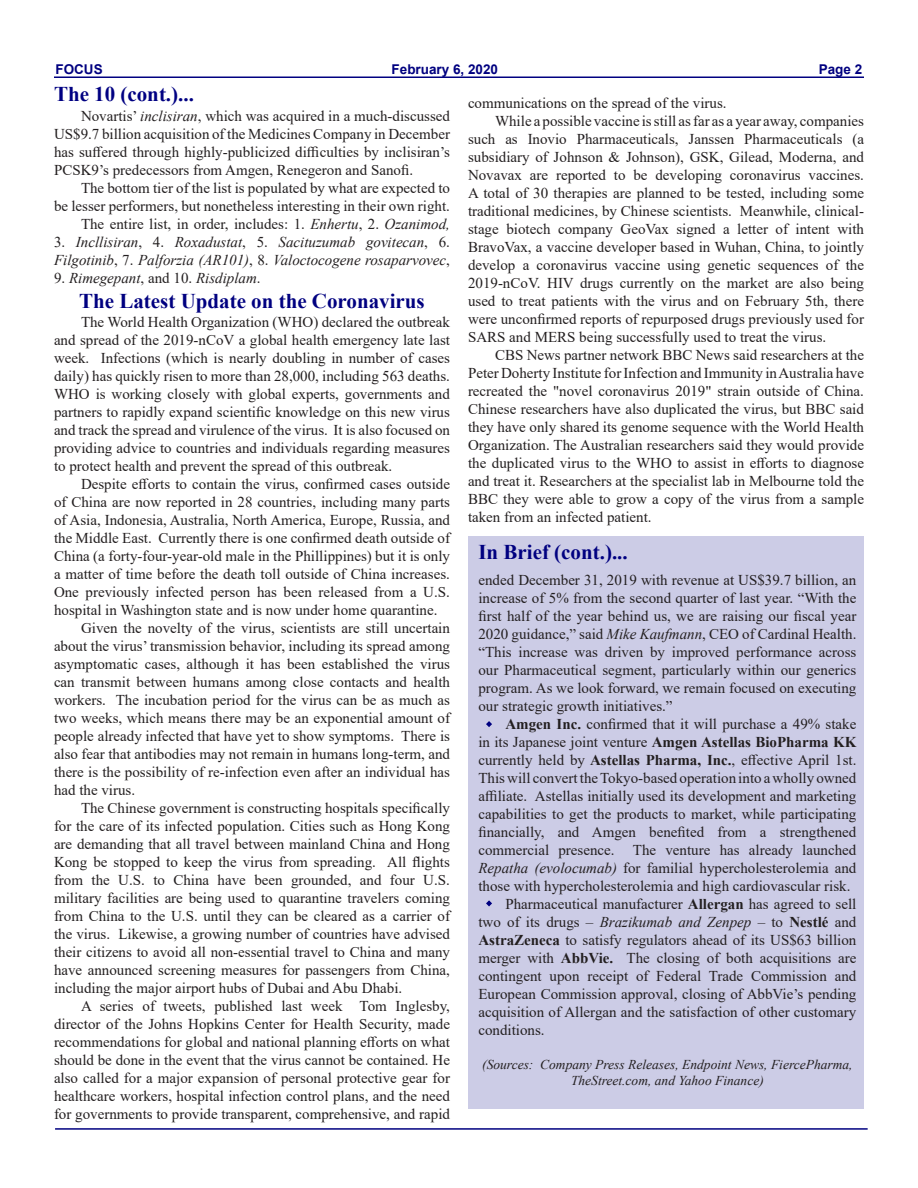
<style>
.page{position:relative;width:918px;height:1188px;background:#fff}
.page>*{position:absolute;margin:0;border:0;box-sizing:border-box;transform-origin:0 0}
.t1{font:700 21px "Times New Roman";color:#000080}
.t2{font:700 21px "Times New Roman";color:#000082}
.t3{font:15px/18px "Times New Roman";color:#231f20;text-align:justify}
.t4{font:italic 15px/18px "Times New Roman";color:#231f20}
.t5{font:italic 13.5px/16.2px "Times New Roman";color:#231f20;text-align:center}
.t6{font:700 13.5px "Arial";color:#000080}
.s1{font-style:italic}
.s2{font-style:normal}
.s3{font-weight:700}
</style>
<div class="page">
<div style="left:468px;top:536px;width:396px;height:573px;background:#cccce6"></div>
<hr style="left:54px;top:76px;width:810px;height:2px;background:#000080">
<hr style="left:55px;top:1128px;width:813px;height:2px;background:#000080">
<hr style="left:54px;top:1187px;width:810px;height:1px;background:#000080">
<svg style="left:486px;top:900px;width:6px;height:7px"></svg>
<svg style="left:486px;top:721px;width:6px;height:6px"></svg>
<p class="t6" style="left:56px;top:59px;width:49px">FOCUS</p>
<p class="t6" style="left:392px;top:59px;width:108px">February 6, 2020</p>
<p class="t6" style="left:819px;top:59px;width:45px">Page 2</p>
<p class="t2" style="left:54px;top:79px;width:141px">The 10 (cont.)...</p>
<p class="t3" style="left:54px;top:107px;width:398px;text-indent:27px">Novartis’ <span class="s1">inclisiran</span>, which was acquired in a much-discussed US$9.7 billion acquisition of the Medicines Company in December has suffered through highly-publicized difficulties by inclisiran’s PCSK9’s predecessors from Amgen, Renegeron and Sanofi.</p>
<p class="t3" style="left:54px;top:179px;width:398px;text-align:right">The bottom tier of the list is populated by what are expected to<br>be lesser performers, but nonetheless interesting in their own right.</p>
<p class="t3" style="left:81px;top:215px;width:370px">The entire list, in order, includes: 1. <span class="s1">Enhertu</span>, 2. <span class="s1">Ozanimod,</span></p>
<p class="t4" style="left:54px;top:233px;width:397px"><span class="s2">3.</span> Incllisiran<span class="s2">, 4.</span> Roxadustat<span class="s2">, 5.</span> Sacituzumab govitecan<span class="s2">, 6.<br></span>Filgotinib<span class="s2">, 7.</span> Palforzia (AR101)<span class="s2">, 8.</span> Valoctocogene rosaparvovec<span class="s2">,</span></p>
<p class="t4" style="left:54px;top:269px;width:208px"><span class="s2">9.</span> Rimegepant<span class="s2">, and 10.</span> Risdiplam<span class="s2">.</span></p>
<p class="t1" style="left:79px;top:286px;width:347px">The Latest Update on the Coronavirus</p>
<p class="t3" style="left:54px;top:312px;width:398px;text-indent:27px">The World Health Organization (WHO) declared the outbreak and spread of the 2019-nCoV a global health emergency late last week. Infections (which is nearly doubling in number of cases daily) has quickly risen to more than 28,000, including 563 deaths.<br>WHO is working closely with global experts, governments and partners to rapidly expand scientific knowledge on this new virus and track the spread and virulence of the virus. It is also focused on providing advice to countries and individuals regarding measures to protect health and prevent the spread of this outbreak.</p>
<p class="t3" style="left:54px;top:474px;width:398px;text-indent:27px">Despite efforts to contain the virus, confirmed cases outside of China are now reported in 28 countries, including many parts of Asia, Indonesia, Australia, North America, Europe, Russia, and the Middle East. Currently there is one confirmed death outside of China (a forty-four-year-old male in the Phillippines) but it is only a matter of time before the death toll outside of China increases.<br>One previously infected person has been released from a U.S. hospital in Washington state and is now under home quarantine.</p>
<p class="t3" style="left:54px;top:618px;width:398px;text-indent:27px">Given the novelty of the virus, scientists are still uncertain about the virus’ transmission behavior, including its spread among asymptomatic cases, although it has been established the virus can transmit between humans among close contacts and health workers. The incubation period for the virus can be as much as two weeks, which means there may be an exponential amount of people already infected that have yet to show symptoms. There is also fear that antibodies may not remain in humans long-term, and there is the possibility of re-infection even after an individual has had the virus.</p>
<p class="t3" style="left:54px;top:798px;width:398px;text-indent:27px">The Chinese government is constructing hospitals specifically for the care of its infected population. Cities such as Hong Kong are demanding that all travel between mainland China and Hong Kong be stopped to keep the virus from spreading. All flights from the U.S. to China have been grounded, and four U.S. military facilities are being used to quarantine travelers coming from China to the U.S. until they can be cleared as a carrier of the virus. Likewise, a growing number of countries have advised their citizens to avoid all non-essential travel to China and many have announced screening measures for passengers from China, including the major airport hubs of Dubai and Abu Dhabi.</p>
<p class="t3" style="left:54px;top:996px;width:398px;text-indent:27px">A series of tweets, published last week Tom Inglesby, director of the Johns Hopkins Center for Health Security, made recommendations for global and national planning efforts on what should be done in the event that the virus cannot be contained. He also called for a major expansion of personal protective gear for healthcare workers, hospital infection control plans, and the need for governments to provide transparent, comprehensive, and rapid</p>
<p class="t3" style="left:468px;top:93px;width:260px">communications on the spread of the virus.</p>
<p class="t3" style="left:468px;top:111px;width:398px;text-indent:27px">While a possible vaccine is still as far as a year away, companies such as Inovio Pharmaceuticals, Janssen Pharmaceuticals (a subsidiary of Johnson &amp; Johnson), GSK, Gilead, Moderna, and Novavax are reported to be developing coronavirus vaccines.<br>A total of 30 therapies are planned to be tested, including some traditional medicines, by Chinese scientists. Meanwhile, clinical&shy;stage biotech company GeoVax signed a letter of intent with BravoVax, a vaccine developer based in Wuhan, China, to jointly develop a coronavirus vaccine using genetic sequences of the 2019-nCoV. HIV drugs currently on the market are also being used to treat patients with the virus and on February 5th, there were unconfirmed reports of repurposed drugs previously used for SARS and MERS being successfully used to treat the virus.</p>
<p class="t3" style="left:468px;top:345px;width:398px;text-indent:27px">CBS News partner network BBC News said researchers at the Peter Doherty Institute for Infection and Immunity in Australia have recreated the "novel coronavirus 2019" strain outside of China.<br>Chinese researchers have also duplicated the virus, but BBC said they have only shared its genome sequence with the World Health Organization. The Australian researchers said they would provide the duplicated virus to the WHO to assist in efforts to diagnose and treat it. Researchers at the specialist lab in Melbourne told the BBC they were able to grow a copy of the virus from a sample taken from an infected patient.</p>
<p class="t1" style="left:478px;top:537px;width:151px">In Brief (cont.)...</p>
<p class="t3" style="left:478px;top:570px;width:380px">ended December 31, 2019 with revenue at US$39.7 billion, an increase of 5% from the second quarter of last year. “With the first half of the year behind us, we are raising our fiscal year 2020 guidance,” said <span class="s1">Mike Kaufmann</span>, CEO of Cardinal Health. “This increase was driven by improved performance across our Pharmaceutical segment, particularly within our generics program. As we look forward, we remain focused on executing our strategic growth initiatives.”</p>
<p class="t3" style="left:478px;top:714px;width:380px;text-indent:27px"><span class="s3">Amgen Inc.</span> confirmed that it will purchase a 49% stake in its Japanese joint venture <span class="s3">Amgen Astellas BioPharma KK </span>currently held by <span class="s3">Astellas Pharma, Inc.</span>, effective April 1st.<br>This will convert the Tokyo-based operation into a wholly owned affiliate. Astellas initially used its development and marketing capabilities to get the products to market, while participating financially, and Amgen benefited from a strengthened commercial presence. The venture has already launched <span class="s1">Repatha (evolocumab)</span> for familial hypercholesterolemia and those with hypercholesterolemia and high cardiovascular risk.</p>
<p class="t3" style="left:478px;top:894px;width:380px;text-indent:27px">Pharmaceutical manufacturer <span class="s3">Allergan</span> has agreed to sell two of its drugs – <span class="s1">Brazikumab and Zenpep</span> – to <span class="s3">Nestlé</span> and <span class="s3">AstraZeneca</span> to satisfy regulators ahead of its US$63 billion merger with <span class="s3">AbbVie.</span> The closing of both acquisitions are contingent upon receipt of Federal Trade Commission and European Commission approval, closing of AbbVie’s pending acquisition of Allergan and the satisfaction of other customary conditions.</p>
<p class="t5" style="left:482px;top:1056px;width:372px">(Sources: Company Press Releases, Endpoint News, FiercePharma,<br>TheStreet.com, and Yahoo Finance)</p>
</div>
